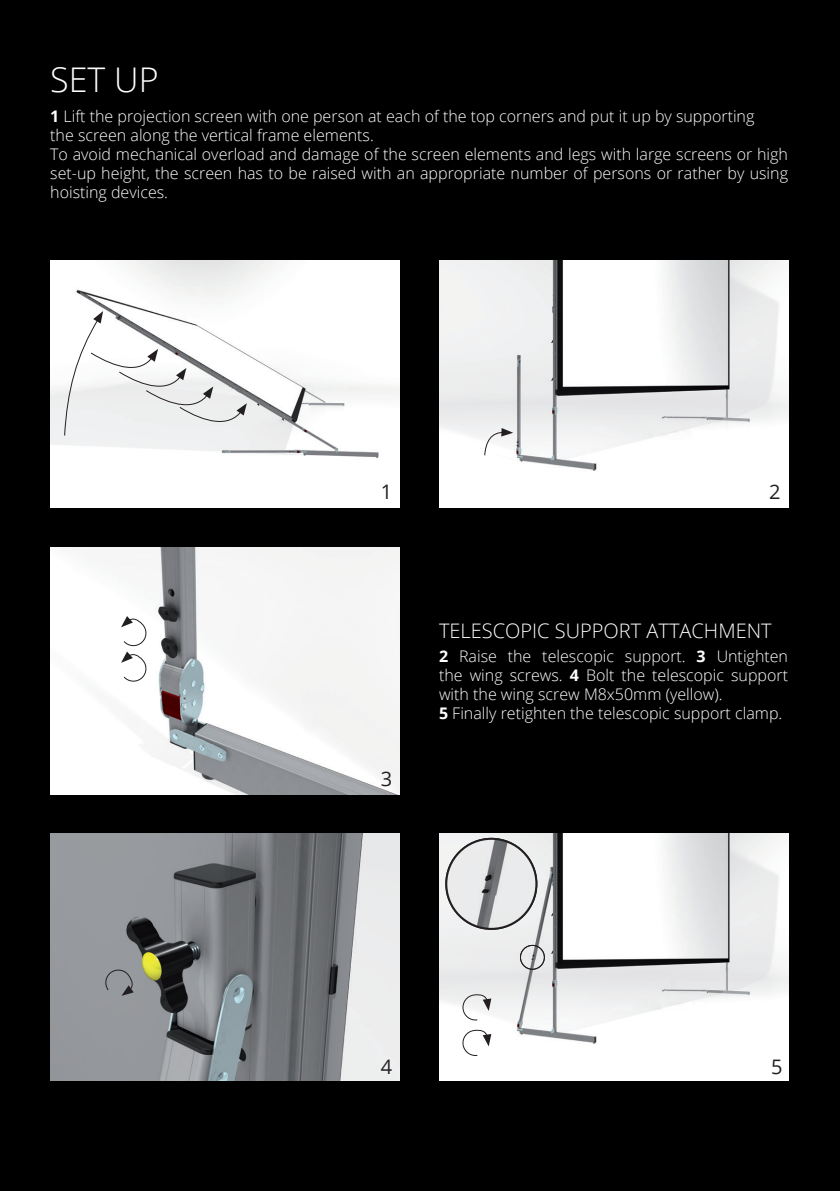
<style>
.page{position:relative;width:840px;height:1191px;background:#fff}
.page>*{position:absolute;margin:0;border:0;box-sizing:border-box;transform-origin:0 0}
.t1{font:300 34px "Open Sans";color:#fff}
.t2{font:300 20px "Open Sans";color:#fff}
.t3{font:20px "Open Sans";color:#231f20}
.t4{font:300 16px/19.2px "Open Sans";color:#fff}
.s1{font-weight:700}
</style>
<div class="page">
<div style="left:0;top:0;width:839px;height:1191px;background:#000"></div>
<img style="left:50px;top:261px;width:349px;height:246px">
<svg style="left:64px;top:311px;width:183px;height:125px"></svg>
<img style="left:50px;top:547px;width:349px;height:247px">
<svg style="left:121px;top:616px;width:27px;height:67px"></svg>
<img style="left:50px;top:834px;width:349px;height:246px">
<svg style="left:104px;top:968px;width:30px;height:28px"></svg>
<img style="left:439px;top:834px;width:348px;height:246px">
<div style="left:519px;top:945px;width:25px;height:24px;border:1px solid #231f20;border-radius:50%"></div>
<img style="left:446px;top:839px;width:90px;height:90px;border-radius:45px">
<div style="left:445px;top:838px;width:92px;height:92px;border:2px solid #231f20;border-radius:50%"></div>
<svg style="left:462px;top:994px;width:29px;height:26px"></svg>
<svg style="left:462px;top:1029px;width:29px;height:27px"></svg>
<img style="left:439px;top:261px;width:348px;height:246px">
<svg style="left:484px;top:428px;width:29px;height:28px"></svg>
<h1 class="t1" style="left:50px;top:56px;width:110px">SET UP</h1>
<p class="t4" style="left:50px;top:106px;width:739px"><span class="s1">1</span> Lift the projection screen with one person at each of the top corners and put it up by supporting<br>the screen along the vertical frame elements.<br>To avoid mechanical overload and damage of the screen elements and legs with large screens or high set-up height, the screen has to be raised with an appropriate number of persons or rather by using hoisting devices.</p>
<p class="t3" style="left:380px;top:478px;width:13px">1</p>
<p class="t3" style="left:768px;top:478px;width:13px">2</p>
<p class="t3" style="left:380px;top:765px;width:13px">3</p>
<p class="t2" style="left:439px;top:616px;width:334px">TELESCOPIC SUPPORT ATTACHMENT</p>
<p class="t4" style="left:439px;top:646px;width:350px"><span class="s1">2</span> Raise the telescopic support. <span class="s1">3</span> Untighten the wing screws. <span class="s1">4</span> Bolt the telescopic support with the wing screw M8x50mm (yellow).<br><span class="s1">5</span> Finally retighten the telescopic support clamp.</p>
<p class="t3" style="left:380px;top:1053px;width:13px">4</p>
<p class="t3" style="left:770px;top:1053px;width:13px">5</p>
</div>
